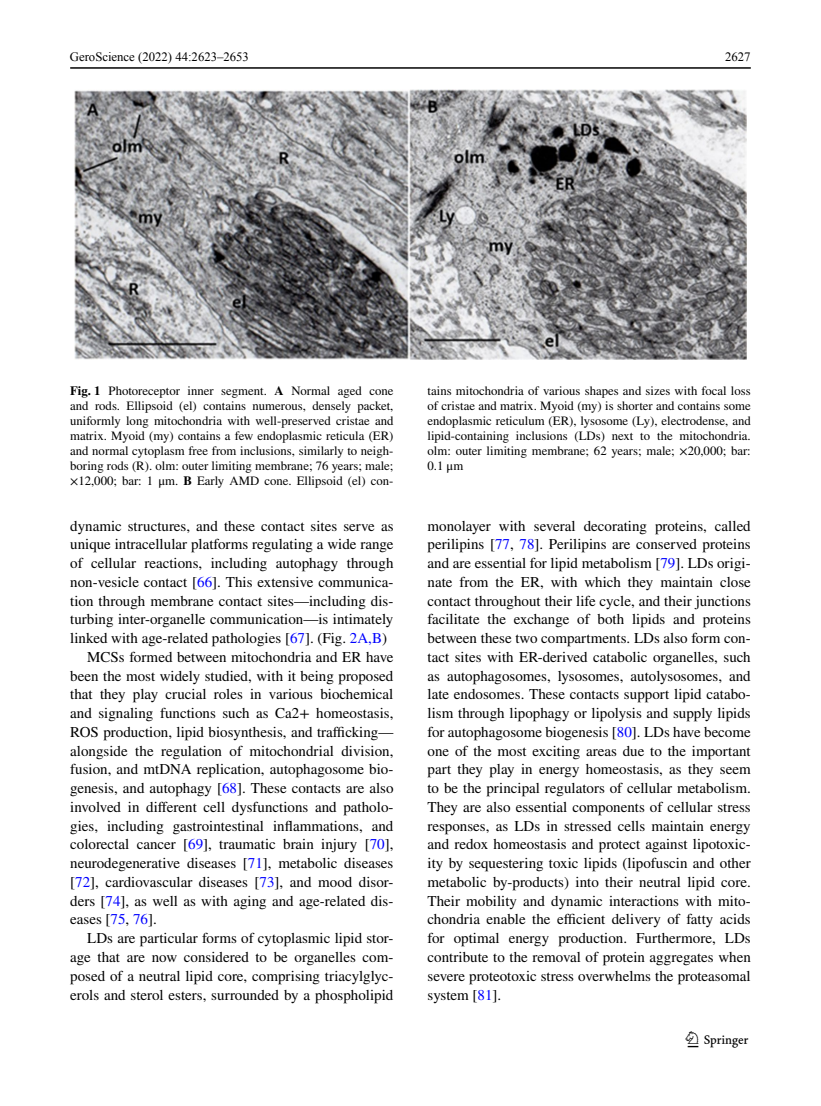
<style>
.page{position:relative;width:821px;height:1106px;background:#fff}
.page>*{position:absolute;margin:0;border:0;box-sizing:border-box;transform-origin:0 0}
.t1{font:22.5px "Springnew Regular 3";color:#000}
.t2{font:15px/18.8px "STIX";color:#000;text-align:justify}
.t3{font:12.75px/15px "STIX";color:#000;text-align:justify}
.t4{font:12.75px "Times New Roman";color:#000}
.s1{font-weight:700}
.s2{color:#00f}
</style>
<div class="page">
<hr style="left:70px;top:67px;width:680px;height:2px;background:#000">
<img style="left:74px;top:89px;width:672px;height:271px">
<p class="t4" style="left:70px;top:53px;width:181px">GeroScience (2022) 44:2623–2653</p>
<p class="t4" style="left:725px;top:52px;width:27px">2627</p>
<p class="t3" style="left:70px;top:384px;width:325px"><span class="s1">Fig. 1</span> Photoreceptor inner segment. <span class="s1">A</span> Normal aged cone and rods. Ellipsoid (el) contains numerous, densely packet, uniformly long mitochondria with well-preserved cristae and matrix. Myoid (my) contains a few endoplasmic reticula (ER) and normal cytoplasm free from inclusions, similarly to neigh&shy;boring rods (R). olm: outer limiting membrane; 76 years; male; ×12,000; bar: 1 μm. <span class="s1">B</span> Early AMD cone. Ellipsoid (el) con-</p>
<p class="t3" style="left:427px;top:384px;width:325px">tains mitochondria of various shapes and sizes with focal loss of cristae and matrix. Myoid (my) is shorter and contains some endoplasmic reticulum (ER), lysosome (Ly), electrodense, and lipid-containing inclusions (LDs) next to the mitochondria. olm: outer limiting membrane; 62 years; male; ×20,000; bar:<br>0.1 μm</p>
<p class="t2" style="left:70px;top:517px;width:325px">dynamic structures, and these contact sites serve as</p>
<p class="t2" style="left:70px;top:536px;width:325px">unique intracellular platforms regulating a wide range</p>
<p class="t2" style="left:70px;top:554px;width:325px">of cellular reactions, including autophagy through</p>
<p class="t2" style="left:70px;top:573px;width:325px">non-vesicle contact [<span class="s2">66</span>]. This extensive communica-</p>
<p class="t2" style="left:70px;top:592px;width:325px">tion through membrane contact sites—including dis-</p>
<p class="t2" style="left:70px;top:611px;width:325px">turbing inter-organelle communication—is intimately</p>
<p class="t2" style="left:70px;top:629px;width:318px">linked with age-related pathologies [<span class="s2">67</span>]. (Fig. <span class="s2">2A,B</span>)</p>
<p class="t2" style="left:87px;top:648px;width:308px">MCSs formed between mitochondria and ER have</p>
<p class="t2" style="left:70px;top:667px;width:325px">been the most widely studied, with it being proposed</p>
<p class="t2" style="left:70px;top:686px;width:325px">that they play crucial roles in various biochemical</p>
<p class="t2" style="left:70px;top:704px;width:325px">and signaling functions such as Ca2+ homeostasis,</p>
<p class="t2" style="left:70px;top:723px;width:325px">ROS production, lipid biosynthesis, and trafficking—</p>
<p class="t2" style="left:70px;top:742px;width:325px">alongside the regulation of mitochondrial division,</p>
<p class="t2" style="left:70px;top:761px;width:325px">fusion, and mtDNA replication, autophagosome bio-</p>
<p class="t2" style="left:70px;top:779px;width:325px">genesis, and autophagy [<span class="s2">68</span>]. These contacts are also</p>
<p class="t2" style="left:70px;top:798px;width:325px">involved in different cell dysfunctions and patholo-</p>
<p class="t2" style="left:70px;top:817px;width:325px">gies, including gastrointestinal inflammations, and</p>
<p class="t2" style="left:70px;top:836px;width:325px">colorectal cancer [<span class="s2">69</span>], traumatic brain injury [<span class="s2">70</span>],</p>
<p class="t2" style="left:70px;top:854px;width:325px">neurodegenerative diseases [<span class="s2">71</span>], metabolic diseases</p>
<p class="t2" style="left:70px;top:873px;width:325px">[<span class="s2">72</span>], cardiovascular diseases [<span class="s2">73</span>], and mood disor-</p>
<p class="t2" style="left:70px;top:892px;width:325px">ders [<span class="s2">74</span>], as well as with aging and age-related dis-</p>
<p class="t2" style="left:70px;top:911px;width:88px">eases [<span class="s2">75</span>, <span class="s2">76</span>].</p>
<p class="t2" style="left:87px;top:929px;width:308px">LDs are particular forms of cytoplasmic lipid stor-</p>
<p class="t2" style="left:70px;top:948px;width:325px">age that are now considered to be organelles com-</p>
<p class="t2" style="left:70px;top:967px;width:325px">posed of a neutral lipid core, comprising triacylglyc-</p>
<p class="t2" style="left:70px;top:986px;width:325px">erols and sterol esters, surrounded by a phospholipid</p>
<p class="t2" style="left:427px;top:517px;width:325px">monolayer with several decorating proteins, called perilipins [<span class="s2">77</span>, <span class="s2">78</span>]. Perilipins are conserved proteins and are essential for lipid metabolism [<span class="s2">79</span>]. LDs origi&shy;nate from the ER, with which they maintain close contact throughout their life cycle, and their junctions facilitate the exchange of both lipids and proteins between these two compartments. LDs also form con&shy;tact sites with ER-derived catabolic organelles, such as autophagosomes, lysosomes, autolysosomes, and late endosomes. These contacts support lipid catabo&shy;lism through lipophagy or lipolysis and supply lipids for autophagosome biogenesis [<span class="s2">80</span>]. LDs have become one of the most exciting areas due to the important part they play in energy homeostasis, as they seem to be the principal regulators of cellular metabolism.<br>They are also essential components of cellular stress responses, as LDs in stressed cells maintain energy and redox homeostasis and protect against lipotoxic&shy;ity by sequestering toxic lipids (lipofuscin and other metabolic by-products) into their neutral lipid core.<br>Their mobility and dynamic interactions with mito&shy;chondria enable the efficient delivery of fatty acids for optimal energy production. Furthermore, LDs contribute to the removal of protein aggregates when severe proteotoxic stress overwhelms the proteasomal system [<span class="s2">81</span>].</p>
<h1 class="t1" style="left:687px;top:1031px;width:62px">1 3</h1>
</div>
